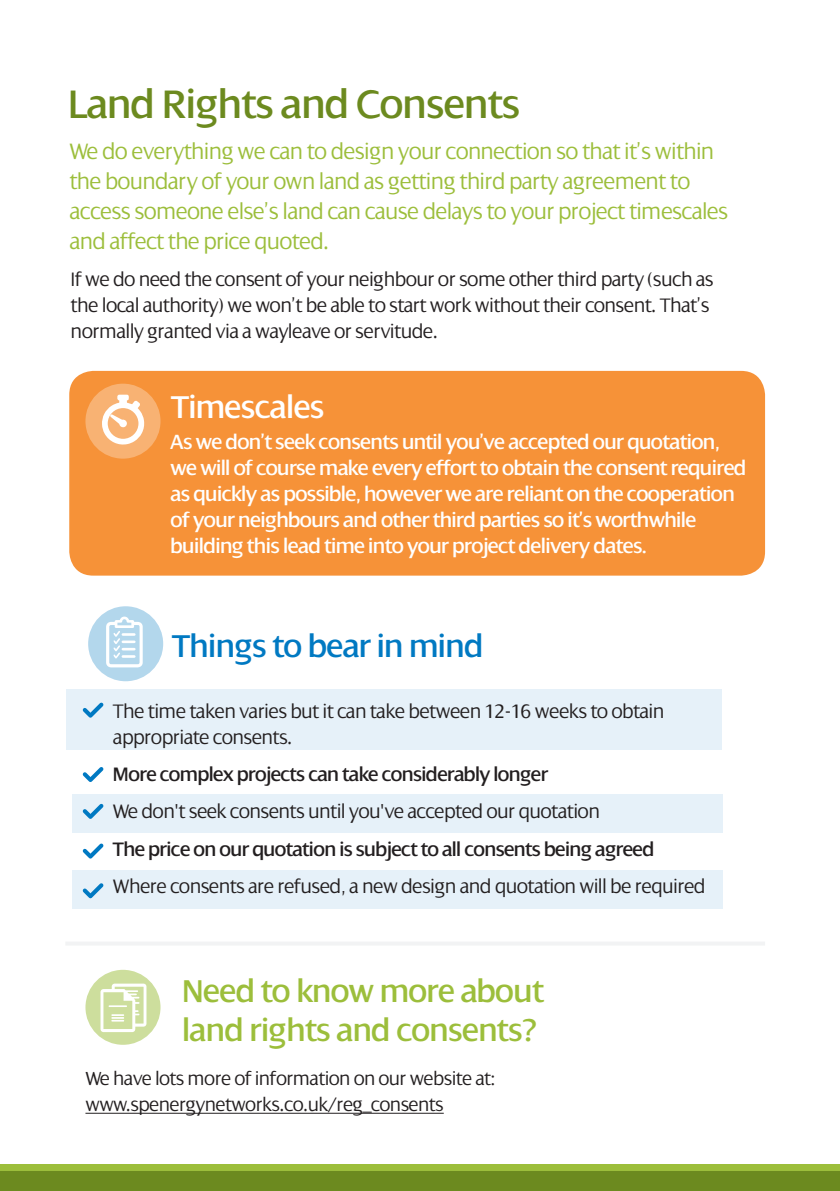
<style>
.page{position:relative;width:840px;height:1191px;background:#fff}
.page>*{position:absolute;margin:0;border:0;box-sizing:border-box;transform-origin:0 0}
.t1{font:42.8px "Dialog";letter-spacing:-.02em;color:#6c8a1f}
.t2{font:34px/38.6px "Dialog";letter-spacing:-.02em;color:#9cbe3b}
.t3{font:34px "Dialog";letter-spacing:-.02em;color:#0079c2}
.t4{font:34px "Dialog";letter-spacing:-.02em;color:#fff}
.t5{font:300 24px/30px "Dialog";letter-spacing:-.03em;color:#9cbe3b}
.t6{font:22px/26px "Dialog";letter-spacing:-.03em;color:#fff}
.t7{font:300 21px/26px "Dialog";letter-spacing:-.03em;color:#231f20}
.t8{font:21px "Dialog";letter-spacing:-.03em;color:#231f20}
.t9{font:300 20.4px/25.2px "Dialog";letter-spacing:-.03em;color:#231f20}
</style>
<div class="page">
<div style="left:69px;top:371px;width:695px;height:204px;background:#f69238;border-radius:24px"></div>
<div style="left:66px;top:689px;width:655px;height:61px;background:#e6f1f9"></div>
<div style="left:72px;top:794px;width:649px;height:38px;background:#e6f1f9"></div>
<div style="left:72px;top:870px;width:649px;height:38px;background:#e6f1f9"></div>
<div style="left:88px;top:606px;width:75px;height:75px;background:#b3d7ec;border-radius:50%"></div>
<div style="left:85px;top:384px;width:75px;height:74px;background:#f8b273;border-radius:50%"></div>
<svg style="left:102px;top:395px;width:42px;height:50px"></svg>
<div style="left:0;top:1171px;width:839px;height:20px;background:#6c8a1f"></div>
<div style="left:0;top:1164px;width:839px;height:7px;background:#9cbe3b"></div>
<hr style="left:85px;top:1113px;width:358px;height:1px;background:#231f20">
<svg style="left:106px;top:616px;width:37px;height:51px"></svg>
<svg style="left:82px;top:702px;width:22px;height:16px"></svg>
<svg style="left:82px;top:803px;width:22px;height:16px"></svg>
<svg style="left:82px;top:843px;width:22px;height:15px"></svg>
<svg style="left:82px;top:883px;width:22px;height:15px"></svg>
<svg style="left:82px;top:767px;width:22px;height:15px"></svg>
<svg style="left:85px;top:969px;width:75px;height:75px;fill:#cdde9d"></svg>
<svg style="left:100px;top:983px;width:46px;height:49px"></svg>
<hr style="left:65px;top:941px;width:699px;height:4px;background:#f2f3f4">
<p class="t1" style="left:68px;top:81px;width:453px">Land Rights and Consents</p>
<p class="t5" style="left:69px;top:136px;width:660px">We do everything we can to design your connection so that it’s within the boundary of your own land as getting third party agreement to access someone else’s land can cause delays to your project timescales and affect the price quoted.</p>
<p class="t7" style="left:71px;top:267px;width:644px">If we do need the consent of your neighbour or some other third party (such as the local authority) we won’t be able to start work without their consent. That’s normally granted via a wayleave or servitude.</p>
<p class="t4" style="left:171px;top:389px;width:155px">Timescales</p>
<p class="t6" style="left:170px;top:429px;width:577px">As we don’t seek consents until you’ve accepted our quotation, we will of course make every effort to obtain the consent required as quickly as possible, however we are reliant on the cooperation of your neighbours and other third parties so it’s worthwhile building this lead time into your project delivery dates.</p>
<p class="t3" style="left:172px;top:628px;width:312px">Things to bear in mind</p>
<p class="t7" style="left:113px;top:698px;width:553px">The time taken varies but it can take between 12-16 weeks to obtain appropriate consents.</p>
<p class="t8" style="left:113px;top:763px;width:436px">More complex projects can take considerably longer</p>
<p class="t7" style="left:113px;top:798px;width:488px">We don't seek consents until you've accepted our quotation</p>
<p class="t8" style="left:113px;top:837px;width:542px">The price on our quotation is subject to all consents being agreed</p>
<p class="t7" style="left:113px;top:873px;width:594px">Where consents are refused, a new design and quotation will be required</p>
<p class="t2" style="left:182px;top:972px;width:363px">Need to know more about land rights and consents?</p>
<p class="t9" style="left:85px;top:1066px;width:411px">We have lots more of information on our website at: www.spenergynetworks.co.uk/reg_consents</p>
</div>
